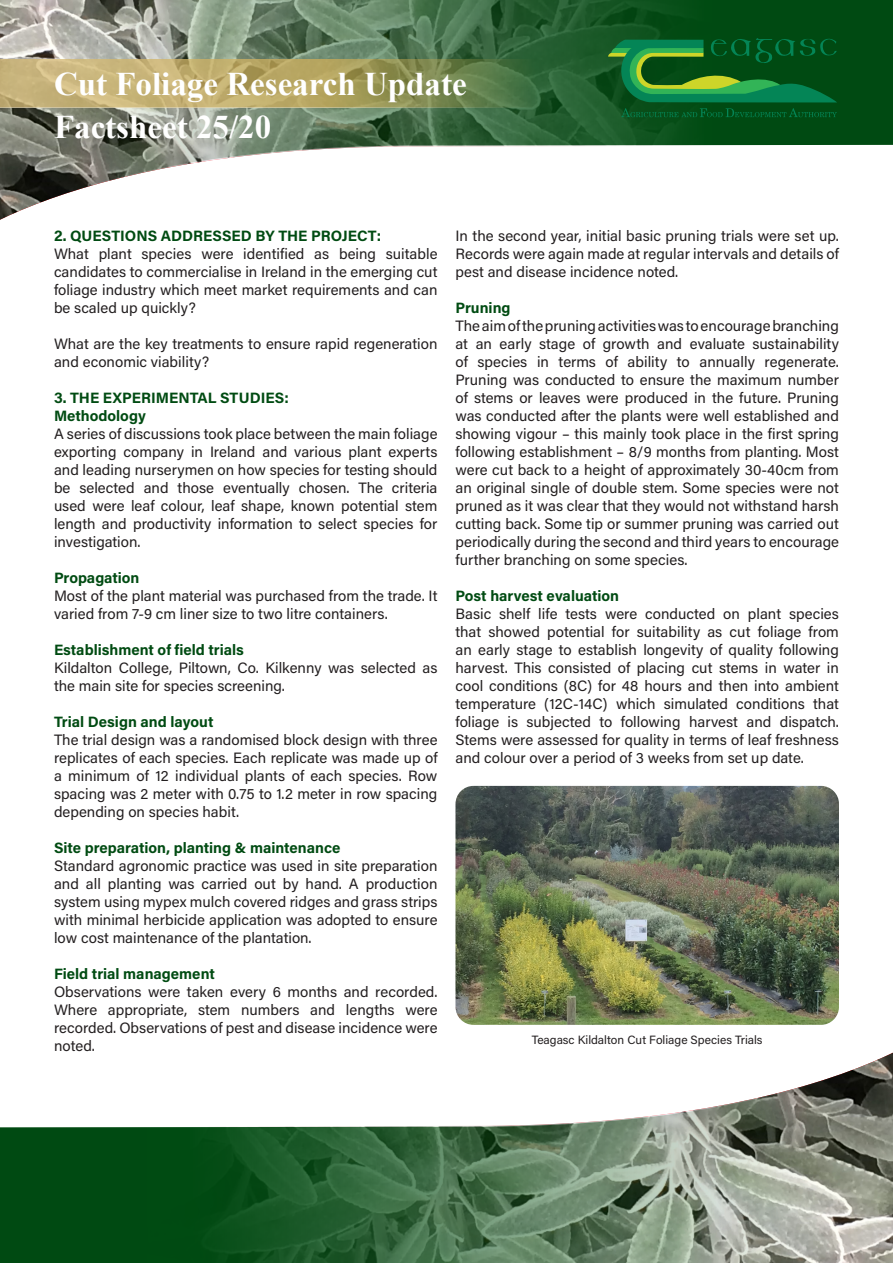
<style>
.page{position:relative;width:893px;height:1263px;background:#fff}
.page>*{position:absolute;margin:0;border:0;box-sizing:border-box;transform-origin:0 0}
.t1{font:700 33px/43.8px "Times New Roman";color:#fff}
.t2{font:15px/18px "Acumin Variable Concept";letter-spacing:.02em;color:#231f20;text-align:justify}
.t3{font:15px "Acumin Variable Concept";letter-spacing:.05em;color:#004b12}
.t4{font:12px "Acumin Variable Concept";letter-spacing:.02em;color:#231f20}
</style>
<div class="page">
<div style="left:711px;top:0;width:182px;height:146px;background:#004a12"></div>
<img style="left:0;top:0;width:711px;height:220px">
<img style="left:0;top:60px;width:893px;height:47px">
<svg style="left:608px;top:38px;width:229px;height:64px;background:#176f2d"></svg>
<svg style="left:621px;top:108px;width:216px;height:9px;background:#025520"></svg>
<div style="left:0;top:1127px;width:147px;height:136px;background:#004a12"></div>
<img style="left:147px;top:1052px;width:746px;height:211px">
<img style="left:455px;top:786px;width:384px;height:239px">
<h1 class="t1" style="left:54px;top:61px;width:414px">Cut Foliage Research Update<br>Factsheet 25/20</h1>
<p class="t3" style="left:54px;top:225px;width:327px">2. QUESTIONS ADDRESSED BY THE PROJECT:</p>
<p class="t2" style="left:54px;top:244px;width:385px">What plant species were identified as being suitable candidates to commercialise in Ireland in the emerging cut foliage industry which meet market requirements and can be scaled up quickly?</p>
<p class="t2" style="left:54px;top:334px;width:385px">What are the key treatments to ensure rapid regeneration and economic viability?</p>
<p class="t3" style="left:54px;top:387px;width:235px">3. THE EXPERIMENTAL STUDIES:</p>
<p class="t3" style="left:54px;top:405px;width:92px">Methodology</p>
<p class="t2" style="left:54px;top:424px;width:385px">A series of discussions took place between the main foliage exporting company in Ireland and various plant experts and leading nurserymen on how species for testing should be selected and those eventually chosen. The criteria used were leaf colour, leaf shape, known potential stem length and productivity information to select species for investigation.</p>
<p class="t3" style="left:54px;top:567px;width:86px">Propagation</p>
<p class="t2" style="left:54px;top:586px;width:385px">Most of the plant material was purchased from the trade. It varied from 7-9 cm liner size to two litre containers.</p>
<p class="t3" style="left:54px;top:639px;width:190px">Establishment of field trials</p>
<p class="t2" style="left:54px;top:658px;width:385px">Kildalton College, Piltown, Co. Kilkenny was selected as the main site for species screening.</p>
<p class="t3" style="left:54px;top:711px;width:160px">Trial Design and layout</p>
<p class="t2" style="left:54px;top:730px;width:385px">The trial design was a randomised block design with three replicates of each species. Each replicate was made up of a minimum of 12 individual plants of each species. Row spacing was 2 meter with 0.75 to 1.2 meter in row spacing depending on species habit.</p>
<p class="t3" style="left:54px;top:837px;width:287px">Site preparation, planting &amp; maintenance</p>
<p class="t2" style="left:54px;top:856px;width:385px">Standard agronomic practice was used in site preparation and all planting was carried out by hand. A production system using mypex mulch covered ridges and grass strips with minimal herbicide application was adopted to ensure low cost maintenance of the plantation.</p>
<p class="t3" style="left:54px;top:963px;width:161px">Field trial management</p>
<p class="t2" style="left:54px;top:982px;width:385px">Observations were taken every 6 months and recorded.<br>Where appropriate, stem numbers and lengths were recorded. Observations of pest and disease incidence were noted.</p>
<p class="t2" style="left:455px;top:226px;width:385px">In the second year, initial basic pruning trials were set up.<br>Records were again made at regular intervals and details of pest and disease incidence noted.</p>
<p class="t3" style="left:455px;top:297px;width:56px">Pruning</p>
<p class="t2" style="left:455px;top:316px;width:385px">The aim of the pruning activities was to encourage branching at an early stage of growth and evaluate sustainability of species in terms of ability to annually regenerate.<br>Pruning was conducted to ensure the maximum number of stems or leaves were produced in the future. Pruning was conducted after the plants were well established and showing vigour – this mainly took place in the first spring following establishment – 8/9 months from planting. Most were cut back to a height of approximately 30-40cm from an original single of double stem. Some species were not pruned as it was clear that they would not withstand harsh cutting back. Some tip or summer pruning was carried out periodically during the second and third years to encourage further branching on some species.</p>
<p class="t3" style="left:455px;top:585px;width:164px">Post harvest evaluation</p>
<p class="t2" style="left:455px;top:604px;width:385px">Basic shelf life tests were conducted on plant species that showed potential for suitability as cut foliage from an early stage to establish longevity of quality following harvest. This consisted of placing cut stems in water in cool conditions (8C) for 48 hours and then into ambient temperature (12C-14C) which simulated conditions that foliage is subjected to following harvest and dispatch.<br>Stems were assessed for quality in terms of leaf freshness and colour over a period of 3 weeks from set up date.</p>
<p class="t4" style="left:532px;top:1032px;width:232px">Teagasc Kildalton Cut Foliage Species Trials</p>
</div>
